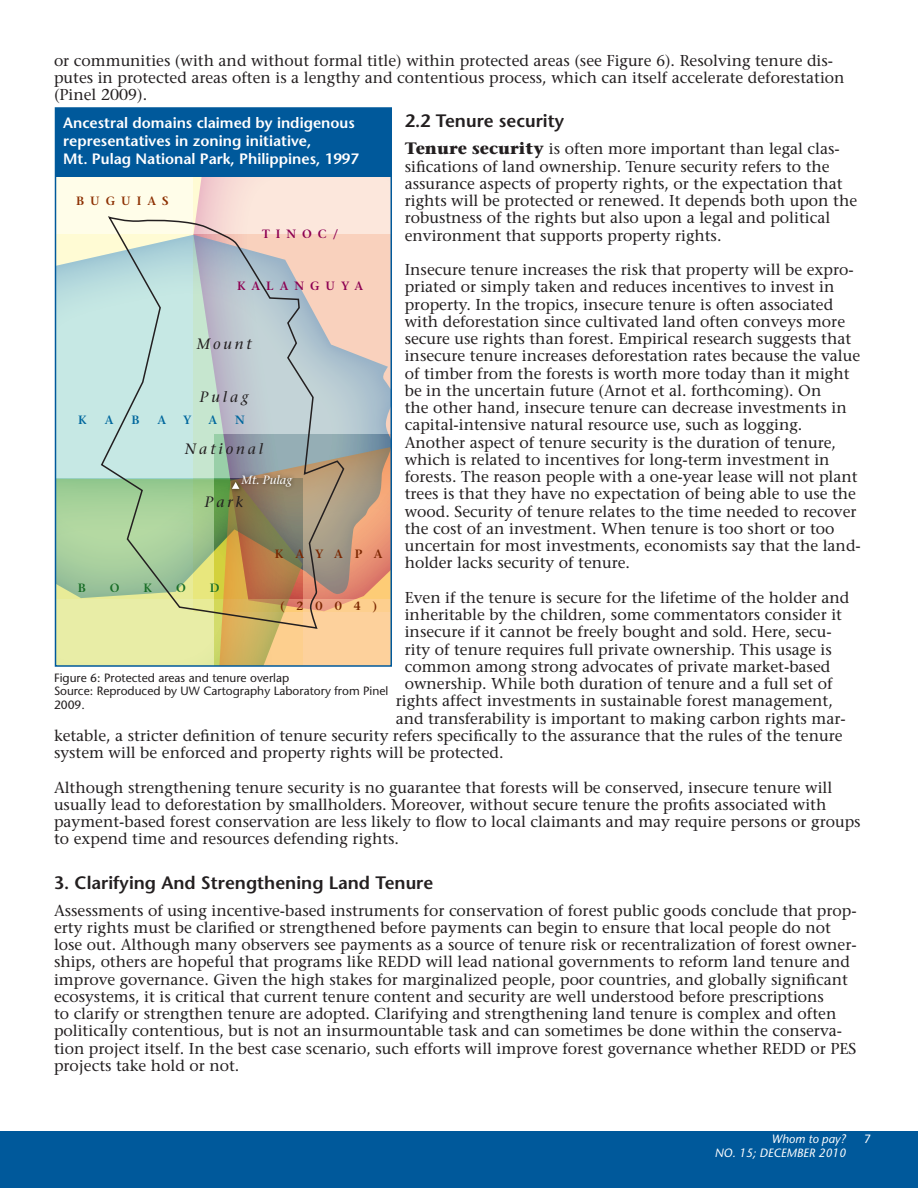
<style>
.page{position:relative;width:918px;height:1188px;background:#fff}
.page>*{position:absolute;margin:0;border:0;box-sizing:border-box;transform-origin:0 0}
.Paragraph_Style_1{font:600 18px "Stone Sans";color:#231f20}
.Paragraph_Style_1-2{font:15.75px/17.2px "Stone Serif";color:#231f20}
.t1{font:600 15px/18px "Stone Sans";color:#fff}
.t2{font:italic 15px "Stone Serif";letter-spacing:.2em;color:#231f20}
.Paragraph_Style_1-3{font:12px/13.5px "Stone Sans";color:#231f20}
.t3{font:italic 12px "Stone Sans";color:#fff}
.t4{font:600 12px "Stone Serif";letter-spacing:.5em;color:#8d0052}
.t5{font:600 12px "Stone Serif";letter-spacing:1em;color:#7a2600}
.t6{font:italic 12px "Stone Serif";color:#fff}
.t7{font:600 12px "Stone Serif";letter-spacing:.5em;color:#8c2f01}
.t8{font:600 12px "Stone Serif";color:#00679d}
.t9{font:600 12px "Stone Serif";color:#196e26}
.t10{font:12px "Stone Sans";color:#fff}
.s1{font-weight:700;font-size:16.5px}
</style>
<div class="page">
<div style="left:0;top:1131px;width:918px;height:57px;background:#00599b"></div>
<div style="left:56px;top:140px;width:335px;height:526px;background:#fffde9"></div>
<svg style="left:193px;top:176px;width:196px;height:59px;background:#f4dfd7"></svg>
<svg style="left:58px;top:235px;width:331px;height:244px;background:#d1d9d2"></svg>
<svg style="left:58px;top:479px;width:156px;height:185px;background:#cbe0a1"></svg>
<svg style="left:100px;top:215px;width:245px;height:415px;background:#c2d4c5"></svg>
<svg style="left:214px;top:435px;width:175px;height:229px;background:#b99f75"></svg>
<div style="left:55px;top:107px;width:337px;height:560px;border:2px solid #00599b"></div>
<div style="left:56px;top:108px;width:335px;height:68px;background:#00599b"></div>
<p class="Paragraph_Style_1-2" style="left:54px;top:52px;width:792px">or communities (with and without formal title) within protected areas (see Figure 6). Resolving tenure dis&shy;putes in protected areas often is a lengthy and contentious process, which can itself accelerate deforestation (Pinel 2009).</p>
<p class="Paragraph_Style_1" style="left:405px;top:110px;width:161px">2.2 Tenure security</p>
<p class="Paragraph_Style_1-2" style="left:405px;top:140px;width:454px"><span class="s1">Tenure security</span> is often more important than legal clas&shy;sifications of land ownership. Tenure security refers to the assurance aspects of property rights, or the expectation that rights will be protected or renewed. It depends both upon the robustness of the rights but also upon a legal and political environment that supports property rights.</p>
<p class="Paragraph_Style_1-2" style="left:405px;top:261px;width:457px">Insecure tenure increases the risk that property will be expro&shy;priated or simply taken and reduces incentives to invest in property. In the tropics, insecure tenure is often associated with deforestation since cultivated land often conveys more secure use rights than forest. Empirical research suggests that insecure tenure increases deforestation rates because the value of timber from the forests is worth more today than it might be in the uncertain future (Arnot et al. forthcoming). On<br>the other hand, insecure tenure can decrease investments in capital-intensive natural resource use, such as logging.</p>
<p class="Paragraph_Style_1-2" style="left:405px;top:433px;width:458px">Another aspect of tenure security is the duration of tenure, which is related to incentives for long-term investment in forests. The reason people with a one-year lease will not plant trees is that they have no expectation of being able to use the wood. Security of tenure relates to the time needed to recover the cost of an investment. When tenure is too short or too uncertain for most investments, economists say that the land&shy;holder lacks security of tenure.</p>
<p class="Paragraph_Style_1-2" style="left:405px;top:589px;width:446px">Even if the tenure is secure for the lifetime of the holder and</p>
<p class="Paragraph_Style_1-2" style="left:405px;top:606px;width:439px">inheritable by the children, some commentators consider it</p>
<p class="Paragraph_Style_1-2" style="left:405px;top:623px;width:428px">insecure if it cannot be freely bought and sold. Here, secu-</p>
<p class="Paragraph_Style_1-2" style="left:405px;top:640px;width:429px">rity of tenure requires full private ownership. This usage is</p>
<p class="Paragraph_Style_1-2" style="left:405px;top:658px;width:427px">common among strong advocates of private market-based</p>
<p class="Paragraph_Style_1-2" style="left:405px;top:675px;width:429px">ownership. While both duration of tenure and a full set of</p>
<p class="Paragraph_Style_1-2" style="left:396px;top:692px;width:439px">rights affect investments in sustainable forest management,</p>
<p class="Paragraph_Style_1-2" style="left:396px;top:709px;width:451px">and transferability is important to making carbon rights mar-</p>
<p class="Paragraph_Style_1-2" style="left:54px;top:727px;width:790px">ketable, a stricter definition of tenure security refers specifically to the assurance that the rules of the tenure</p>
<p class="Paragraph_Style_1-2" style="left:54px;top:744px;width:451px">system will be enforced and property rights will be protected.</p>
<p class="Paragraph_Style_1-2" style="left:54px;top:778px;width:808px">Although strengthening tenure security is no guarantee that forests will be conserved, insecure tenure will usually lead to deforestation by smallholders. Moreover, without secure tenure the profits associated with payment-based forest conservation are less likely to flow to local claimants and may require persons or groups to expend time and resources defending rights.</p>
<p class="Paragraph_Style_1" style="left:54px;top:871px;width:381px">3. Clarifying And Strengthening Land Tenure</p>
<p class="Paragraph_Style_1-2" style="left:54px;top:901px;width:804px">Assessments of using incentive-based instruments for conservation of forest public goods conclude that prop&shy;erty rights must be clarified or strengthened before payments can begin to ensure that local people do not lose out. Although many observers see payments as a source of tenure risk or recentralization of forest owner&shy;ships, others are hopeful that programs like REDD will lead national governments to reform land tenure and improve governance. Given the high stakes for marginalized people, poor countries, and globally significant ecosystems, it is critical that current tenure content and security are well understood before prescriptions<br>to clarify or strengthen tenure are adopted. Clarifying and strengthening land tenure is complex and often politically contentious, but is not an insurmountable task and can sometimes be done within the conserva&shy;tion project itself. In the best case scenario, such efforts will improve forest governance whether REDD or PES projects take hold or not.</p>
<p class="t1" style="left:63px;top:113px;width:298px">Ancestral domains claimed by indigenous representatives in zoning initiative,<br>Mt. Pulag National Park, Philippines, 1997</p>
<p class="t7" style="left:76px;top:194px;width:94px">BUGUIAS</p>
<p class="t4" style="left:262px;top:226px;width:78px">TINOC/</p>
<p class="t4" style="left:237px;top:279px;width:127px">KALANGUYA</p>
<p class="t2" style="left:197px;top:335px;width:56px">Mount</p>
<p class="t2" style="left:200px;top:388px;width:50px">Pulag</p>
<p class="t2" style="left:185px;top:440px;width:80px">National</p>
<p class="t8" style="left:78px;top:413px;width:10px">K</p>
<p class="t8" style="left:105px;top:413px;width:10px">A</p>
<p class="t8" style="left:131px;top:413px;width:10px">B</p>
<p class="t8" style="left:157px;top:413px;width:10px">A</p>
<p class="t8" style="left:183px;top:413px;width:10px">Y</p>
<p class="t8" style="left:208px;top:413px;width:10px">A</p>
<p class="t8" style="left:235px;top:413px;width:11px">N</p>
<p class="t6" style="left:241px;top:472px;width:52px">Mt. Pulag</p>
<p class="t2" style="left:205px;top:493px;width:40px">Park</p>
<p class="t5" style="left:275px;top:546px;width:109px">KAYAPA</p>
<p class="t9" style="left:78px;top:580px;width:10px">B</p>
<p class="t9" style="left:110px;top:580px;width:11px">O</p>
<p class="t9" style="left:144px;top:580px;width:10px">K</p>
<p class="t9" style="left:176px;top:580px;width:11px">O</p>
<p class="t9" style="left:210px;top:580px;width:11px">D</p>
<p class="t5" style="left:280px;top:599px;width:99px">(2004)</p>
<p class="Paragraph_Style_1-3" style="left:54px;top:671px;width:237px">Figure 6: Protected areas and tenure overlap</p>
<p class="Paragraph_Style_1-3" style="left:54px;top:684px;width:336px">Source: Reproduced by UW Cartography Laboratory from Pinel<br>2009.</p>
<p class="t3" style="left:772px;top:1132px;width:76px">Whom to pay?</p>
<p class="t10" style="left:864px;top:1132px;width:8px">7</p>
<p class="t3" style="left:715px;top:1145px;width:133px">NO. 15; DECEMBER 2010</p>
</div>
